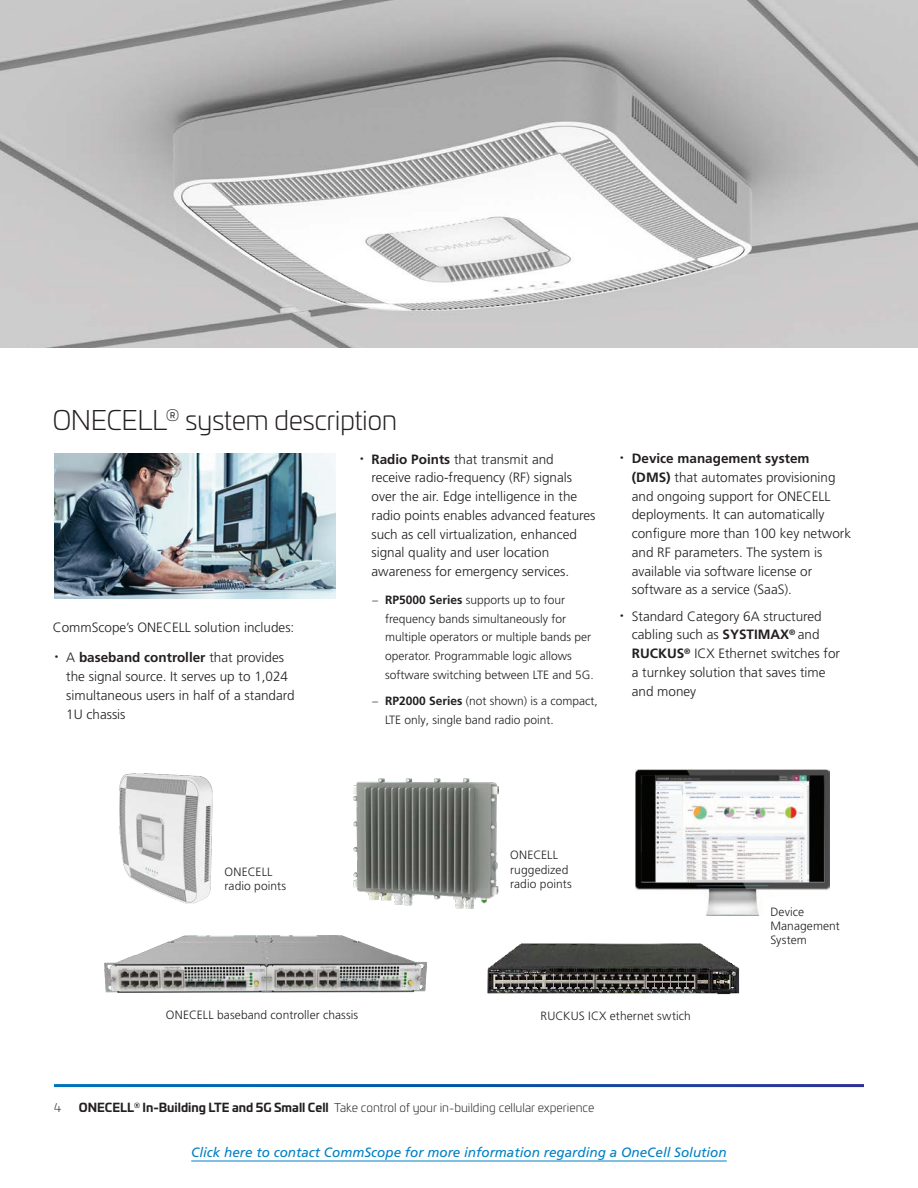
<style>
.page{position:relative;width:918px;height:1188px;background:#fff}
.page>*{position:absolute;margin:0;border:0;box-sizing:border-box;transform-origin:0 0}
.Main_Headline_18pt{font:300 27px "Univia Pro";letter-spacing:-.02em;color:#231f20}
.Body_text_9pt{font:300 13.5px/18.8px "Frutiger LT Pro";color:#231f20}
.Tiny_heads{font:italic 13.5px "Frutiger LT Pro";color:#0080c5}
.Caption_8pt_black{font:300 12px/14.2px "Frutiger LT Pro";color:#231f20}
.t1{font:300 12px "Univia Pro";color:#231f20}
.s1{font-size:27px}
.s2{font-weight:700}
.s3{font-family:"Univia Pro"}
</style>
<div class="page">
<img style="left:54px;top:454px;width:282px;height:145px">
<img style="left:487px;top:943px;width:253px;height:52px">
<img style="left:636px;top:769px;width:193px;height:146px">
<img style="left:105px;top:935px;width:322px;height:58px">
<img style="left:119px;top:774px;width:94px;height:130px">
<img style="left:354px;top:779px;width:144px;height:130px">
<img style="left:0;top:0;width:918px;height:348px">
<hr style="left:191px;top:1161px;width:536px;height:1px;background:#0080c5">
<p class="Main_Headline_18pt" style="left:52px;top:401px;width:346px">ONECELL<sup>®</sup> system description</p>
<p class="Body_text_9pt" style="left:53px;top:618px;width:243px">CommScope’s ONECELL solution includes:</p>
<p class="Body_text_9pt" style="left:66px;top:648px;width:230px;text-indent:-14px"><span class="s1">·</span> A <span class="s2">baseband controller</span> that provides the signal source. It serves up to 1,024 simultaneous users in half of a standard<br>1U chassis</p>
<p class="Body_text_9pt" style="left:372px;top:450px;width:226px;text-indent:-14px"><span class="s1">·</span> <span class="s2">Radio Points</span> that transmit and receive radio-frequency (RF) signals over the air. Edge intelligence in the radio points enables advanced features such as cell virtualization, enhanced signal quality and user location awareness for emergency services.</p>
<p class="Caption_8pt_black" style="left:385px;top:590px;width:210px;line-height:18.8px;text-indent:-14px"><span class="s3">–</span> <span class="s2">RP5000 Series</span> supports up to four frequency bands simultaneously for multiple operators or multiple bands per operator. Programmable logic allows software switching between LTE and 5G.</p>
<p class="Caption_8pt_black" style="left:385px;top:692px;width:214px;line-height:18.8px;text-indent:-14px"><span class="s3">–</span> <span class="s2">RP2000 Series</span> (not shown) is a compact,<br>LTE only, single band radio point.</p>
<p class="Body_text_9pt" style="left:632px;top:449px;width:221px;text-indent:-14px"><span class="s1">·</span> <span class="s2">Device management system (DMS)</span> that automates provisioning and ongoing support for ONECELL deployments. It can automatically configure more than 100 key network and RF parameters. The system is available via software license or software as a service (SaaS).</p>
<p class="Body_text_9pt" style="left:632px;top:607px;width:210px;text-indent:-14px"><span class="s1">·</span> Standard Category 6A structured cabling such as <span class="s2">SYSTIMAX</span><sup>®</sup> and<br><span class="s2">RUCKUS</span><sup>®</sup> ICX Ethernet switches for a turnkey solution that saves time and money</p>
<p class="Caption_8pt_black" style="left:225px;top:865px;width:63px">ONECELL radio points</p>
<p class="Caption_8pt_black" style="left:510px;top:848px;width:63px">ONECELL ruggedized radio points</p>
<p class="Caption_8pt_black" style="left:770px;top:905px;width:71px">Device<br>Management<br>System</p>
<p class="Caption_8pt_black" style="left:166px;top:1008px;width:194px">ONECELL baseband controller chassis</p>
<p class="Caption_8pt_black" style="left:541px;top:1009px;width:152px">RUCKUS ICX ethernet swtich</p>
<p class="t1" style="left:54px;top:1099px;width:9px">4</p>
<p class="t1" style="left:79px;top:1099px;width:517px"><span class="s2">ONECELL</span><sup>®</sup> <span class="s2">In-Building LTE and 5G Small Cell</span> Take control of your in-building cellular experience</p>
<p class="Tiny_heads" style="left:191px;top:1144px;width:537px">Click here to contact CommScope for more information regarding a OneCell Solution</p>
</div>
